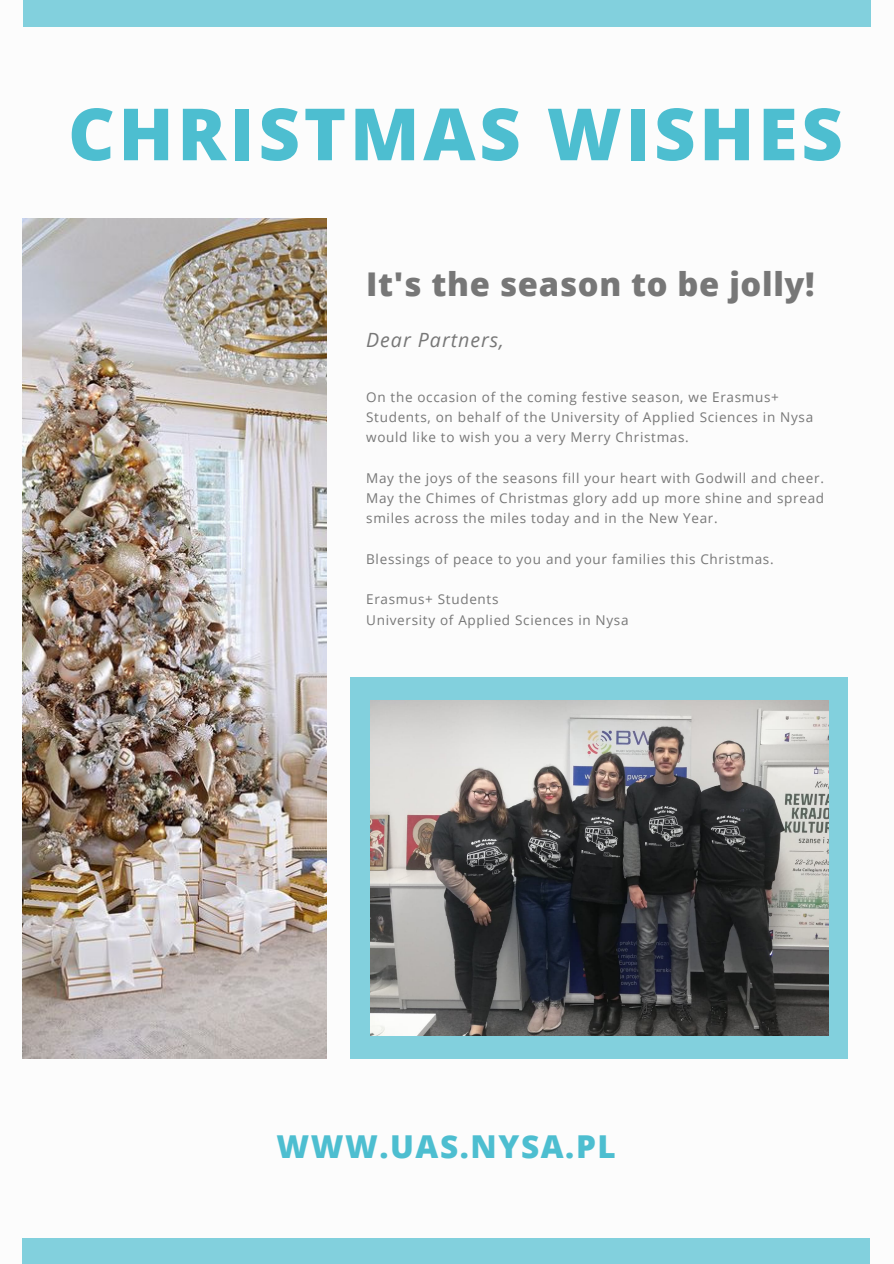
<style>
.page{position:relative;width:894px;height:1264px;background:#fff}
.page>*{position:absolute;margin:0;border:0;box-sizing:border-box;transform-origin:0 0}
.t1{font:800 72px "Open Sans";letter-spacing:.05em;color:#4dbed0}
.t2{font:800 32.7px "Open Sans";letter-spacing:.02em;color:#777}
.t3{font:800 31.5px "Open Sans";letter-spacing:.05em;color:#4dbed0}
.t4{font:italic 19.65px "Open Sans";letter-spacing:.05em;color:#777}
.t5{font:13.5px/20.2px "Open Sans";letter-spacing:.05em;color:#777}
</style>
<div class="page">
<div style="left:23px;top:0;width:847px;height:26px;background:#82d0dd"></div>
<div style="left:23px;top:1238px;width:846px;height:25px;background:#82d0dd"></div>
<img style="left:23px;top:218px;width:303px;height:840px">
<div style="left:351px;top:677px;width:496px;height:381px;background:#82d0dd"></div>
<img style="left:371px;top:700px;width:457px;height:335px">
<p class="t1" style="left:68px;top:83px;width:776px">CHRISTMAS WISHES</p>
<p class="t2" style="left:366px;top:261px;width:450px">It's the season to be jolly!</p>
<p class="t4" style="left:366px;top:326px;width:139px">Dear Partners,</p>
<p class="t5" style="left:366px;top:386px;width:448px">On the occasion of the coming festive season, we Erasmus+<br>Students, on behalf of the University of Applied Sciences in Nysa would like to wish you a very Merry Christmas.</p>
<p class="t5" style="left:366px;top:467px;width:459px">May the joys of the seasons fill your heart with Godwill and cheer.</p>
<p class="t5" style="left:366px;top:487px;width:459px">May the Chimes of Christmas glory add up more shine and spread smiles across the miles today and in the New Year.</p>
<p class="t5" style="left:366px;top:548px;width:409px">Blessings of peace to you and your families this Christmas.</p>
<p class="t5" style="left:366px;top:589px;width:134px">Erasmus+ Students</p>
<p class="t5" style="left:366px;top:609px;width:264px">University of Applied Sciences in Nysa</p>
<p class="t3" style="left:276px;top:1124px;width:341px">WWW.UAS.NYSA.PL</p>
</div>
